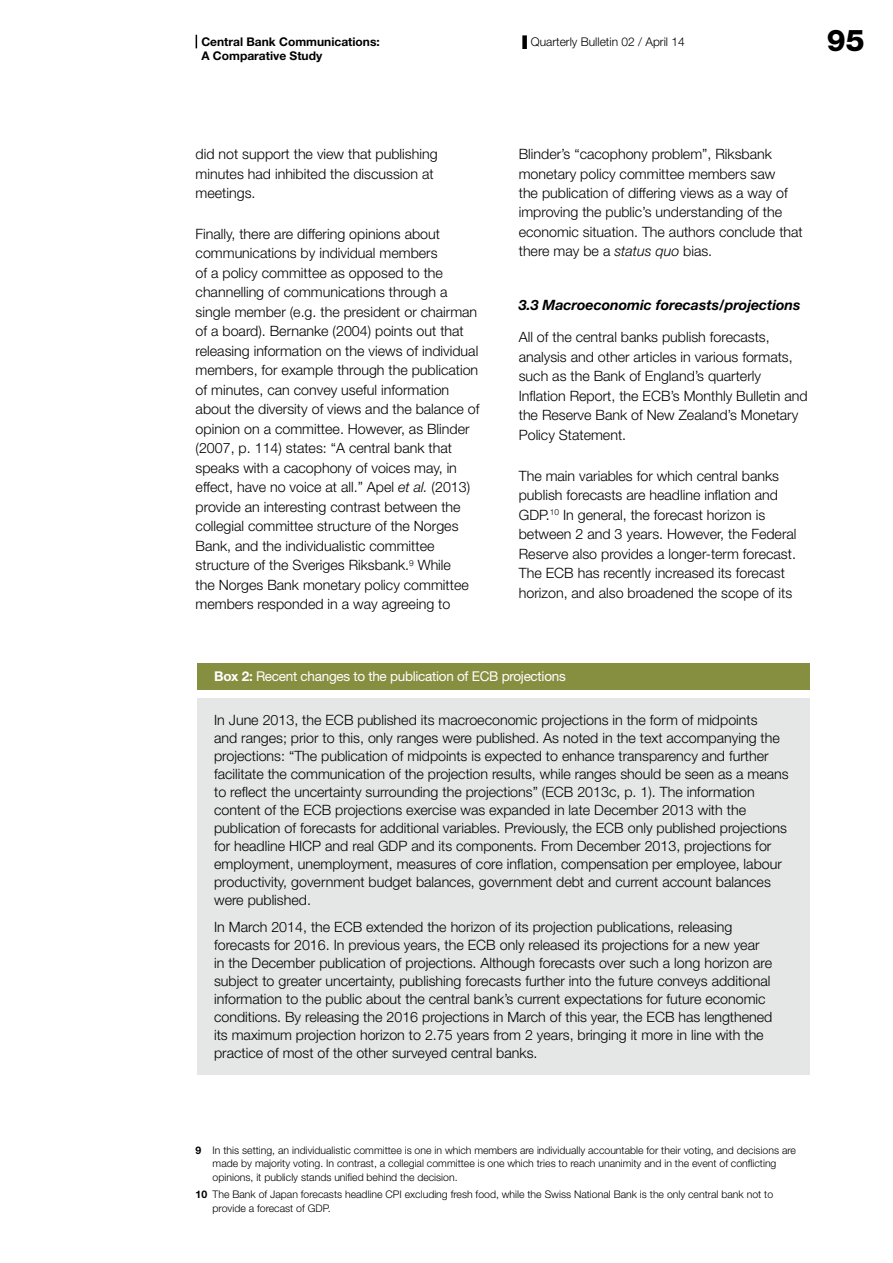
<style>
.page{position:relative;width:893px;height:1263px;background:#fff}
.page>*{position:absolute;margin:0;border:0;box-sizing:border-box;transform-origin:0 0}
.t1{font:800 30px "Helvetica Neue LT Std";color:#000}
.t2{font:300 14.25px/19.5px "Helvetica Neue LT Std";color:#000}
.t3{font:italic 700 14.25px "Helvetica Neue LT Std";color:#000}
.t4{font:13.5px "Helvetica Neue LT Std";letter-spacing:-.02em;color:#fff}
.t5{font:700 12px/14.4px "Helvetica Neue LT Std";color:#000}
.t6{font:300 12px "Helvetica Neue LT Std";color:#000}
.t7{font:300 10.5px/13.5px "Helvetica Neue LT Std";color:#000}
.s1{font-style:italic}
.s2{font-weight:700}
</style>
<div class="page">
<svg style="left:196px;top:35px;width:1px;height:13px"></svg>
<div style="left:522px;top:35px;width:5px;height:14px;background:#000"></div>
<div style="left:197px;top:663px;width:612px;height:27px;background:#868e40"></div>
<div style="left:197px;top:698px;width:612px;height:377px;background:#e5e6e6"></div>
<p class="t5" style="left:201px;top:34px;width:180px">Central Bank Communications:<br>A Comparative Study</p>
<p class="t6" style="left:531px;top:34px;width:156px">Quarterly Bulletin 02 / April 14</p>
<h1 class="t1" style="left:827px;top:23px;width:39px">95</h1>
<p class="t2" style="left:196px;top:144px;width:243px">did not support the view that publishing minutes had inhibited the discussion at meetings.</p>
<p class="t2" style="left:196px;top:224px;width:285px">Finally, there are differing opinions about communications by individual members<br>of a policy committee as opposed to the channelling of communications through a single member (e.g. the president or chairman of a board). Bernanke (2004) points out that releasing information on the views of individual members, for example through the publication of minutes, can convey useful information about the diversity of views and the balance of opinion on a committee. However, as Blinder (2007, p. 114) states: “A central bank that speaks with a cacophony of voices may, in effect, have no voice at all.” Apel <span class="s1">et al.</span> (2013) provide an interesting contrast between the collegial committee structure of the Norges Bank, and the individualistic committee structure of the Sveriges Riksbank.<sup>9</sup> While<br>the Norges Bank monetary policy committee members responded in a way agreeing to</p>
<p class="t2" style="left:519px;top:144px;width:286px">Blinder’s “cacophony problem”, Riksbank monetary policy committee members saw<br>the publication of differing views as a way of improving the public’s understanding of the economic situation. The authors conclude that there may be a <span class="s1">status quo</span> bias.</p>
<p class="t3" style="left:519px;top:296px;width:283px">3.3 Macroeconomic forecasts/projections</p>
<p class="t2" style="left:519px;top:327px;width:291px">All of the central banks publish forecasts, analysis and other articles in various formats, such as the Bank of England’s quarterly Inflation Report, the ECB’s Monthly Bulletin and the Reserve Bank of New Zealand’s Monetary Policy Statement.</p>
<p class="t2" style="left:519px;top:465px;width:279px">The main variables for which central banks publish forecasts are headline inflation and GDP.<sup>10</sup> In general, the forecast horizon is between 2 and 3 years. However, the Federal Reserve also provides a longer-term forecast.<br>The ECB has recently increased its forecast horizon, and also broadened the scope of its</p>
<p class="t4" style="left:214px;top:668px;width:353px"><span class="s2">Box 2:</span> Recent changes to the publication of ECB projections</p>
<p class="t2" style="left:214px;top:711px;width:576px;line-height:18px">In June 2013, the ECB published its macroeconomic projections in the form of midpoints<br>and ranges; prior to this, only ranges were published. As noted in the text accompanying the projections: “The publication of midpoints is expected to enhance transparency and further facilitate the communication of the projection results, while ranges should be seen as a means to reflect the uncertainty surrounding the projections” (ECB 2013c, p. 1). The information content of the ECB projections exercise was expanded in late December 2013 with the publication of forecasts for additional variables. Previously, the ECB only published projections for headline HICP and real GDP and its components. From December 2013, projections for employment, unemployment, measures of core inflation, compensation per employee, labour productivity, government budget balances, government debt and current account balances were published.</p>
<p class="t2" style="left:214px;top:917px;width:560px;line-height:18px">In March 2014, the ECB extended the horizon of its projection publications, releasing forecasts for 2016. In previous years, the ECB only released its projections for a new year in the December publication of projections. Although forecasts over such a long horizon are subject to greater uncertainty, publishing forecasts further into the future conveys additional information to the public about the central bank’s current expectations for future economic conditions. By releasing the 2016 projections in March of this year, the ECB has lengthened its maximum projection horizon to 2.75 years from 2 years, bringing it more in line with the practice of most of the other surveyed central banks.</p>
<p class="t7" style="left:213px;top:1143px;width:585px;text-indent:-17px"><span class="s2">9</span> In this setting, an individualistic committee is one in which members are individually accountable for their voting, and decisions are made by majority voting. In contrast, a collegial committee is one which tries to reach unanimity and in the event of conflicting opinions, it publicly stands unified behind the decision.</p>
<p class="t7" style="left:213px;top:1188px;width:562px;text-indent:-17px"><span class="s2">10</span> The Bank of Japan forecasts headline CPI excluding fresh food, while the Swiss National Bank is the only central bank not to provide a forecast of GDP.</p>
</div>
